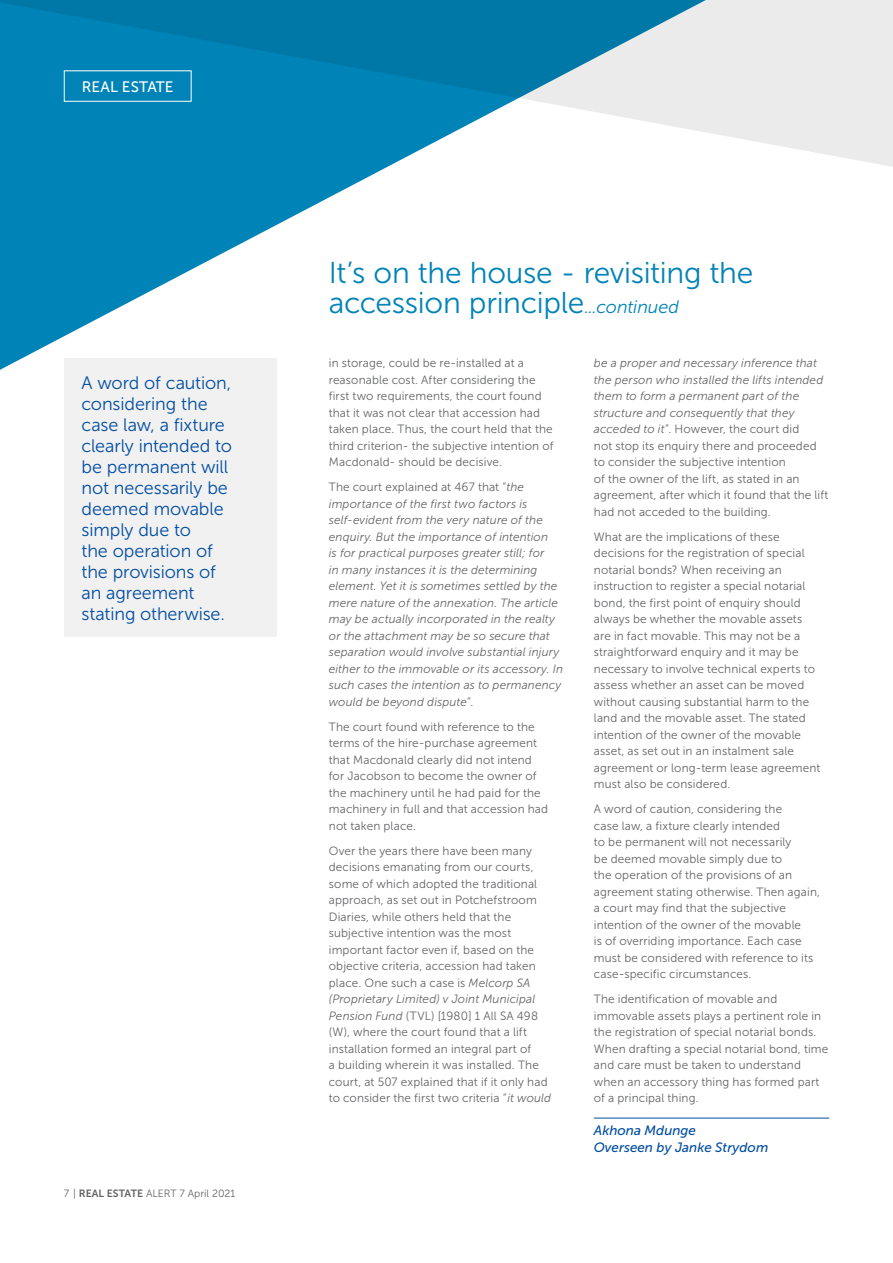
<style>
.page{position:relative;width:893px;height:1263px;background:#fff}
.page>*{position:absolute;margin:0;border:0;box-sizing:border-box;transform-origin:0 0}
.t1{font:30px/30px "Museo Sans 300";letter-spacing:-.01em;color:#0083b6}
.t2{font:18px/21px "Museo Sans 300";letter-spacing:-.005em;color:#034ea2}
.t3{font:15.15px "Museo Sans 500";letter-spacing:.005em;color:#fff}
.t4{font:italic 13.5px/16.2px "Museo Sans 500";color:#034ea2}
.t5{font:12px/16.5px "Museo Sans 300";letter-spacing:.01em;color:#636466}
.t6{font:italic 12px/16.5px "Museo Sans 300";letter-spacing:.01em;color:#636466}
.t7{font:10.5px "Museo Sans 300";color:#636466}
.s1{font-family:"Museo Sans 700"}
.s2{font-style:italic;font-size:18px}
.s3{font-style:normal}
.s4{font-style:italic}
</style>
<div class="page">
<svg style="left:0;top:189px;width:345px;height:181px;fill:#0083b6"></svg>
<svg style="left:0;top:0;width:893px;height:189px"></svg>
<div style="left:64px;top:70px;width:128px;height:32px;border:1px solid #fff"></div>
<hr style="left:594px;top:1118px;width:235px;height:1px;background:#034ea2">
<div style="left:65px;top:358px;width:212px;height:279px;background:#f1f1f2"></div>
<p class="t3" style="left:82px;top:78px;width:93px">REAL ESTATE</p>
<h2 class="t2" style="left:82px;top:372px;width:152px">A word of caution, considering the case law, a fixture clearly intended to be permanent will not necessarily be deemed movable simply due to<br>the operation of the provisions of an agreement stating otherwise.</h2>
<p class="t7" style="left:64px;top:1188px;width:173px">7 | <span class="s1">REAL ESTATE</span> ALERT 7 April 2021</p>
<h1 class="t1" style="left:329px;top:258px;width:426px">It’s on the house - revisiting the accession principle<span class="s2">...continued</span></h1>
<p class="t5" style="left:329px;top:355px;width:226px">in storage, could be re-installed at a reasonable cost. After considering the first two requirements, the court found that it was not clear that accession had taken place. Thus, the court held that the third criterion- the subjective intention of Macdonald- should be decisive.</p>
<p class="t6" style="left:329px;top:479px;width:236px"><span class="s3">The court explained at 467 that “</span>the importance of the first two factors is self-evident from the very nature of the enquiry. But the importance of intention<br>is for practical purposes greater still; for<br>in many instances it is the determining element. Yet it is sometimes settled by the mere nature of the annexation. The article may be actually incorporated in the realty or the attachment may be so secure that separation would involve substantial injury either to the immovable or its accessory. In such cases the intention as to permanency would be beyond dispute<span class="s3">”.</span></p>
<p class="t5" style="left:329px;top:718px;width:221px">The court found with reference to the terms of the hire-purchase agreement that Macdonald clearly did not intend for Jacobson to become the owner of the machinery until he had paid for the machinery in full and that accession had not taken place.</p>
<p class="t5" style="left:329px;top:842px;width:224px">Over the years there have been many decisions emanating from our courts, some of which adopted the traditional approach, as set out in Potchefstroom Diaries, while others held that the subjective intention was the most important factor even if, based on the objective criteria, accession had taken place. One such a case is <span class="s4">Melcorp SA (Proprietary Limited) v Joint Municipal Pension Fund</span> (TVL) [1980] 1 All SA 498 (W), where the court found that a lift installation formed an integral part of<br>a building wherein it was installed. The court, at 507 explained that if it only had to consider the first two criteria “<span class="s4">it would</span></p>
<p class="t5" style="left:594px;top:355px;width:236px"><span class="s4">be a proper and necessary inference that the person who installed the lifts intended them to form a permanent part of the structure and consequently that they acceded to it</span>”. However, the court did<br>not stop its enquiry there and proceeded to consider the subjective intention<br>of the owner of the lift, as stated in an agreement, after which it found that the lift had not acceded to the building.</p>
<p class="t5" style="left:594px;top:528px;width:228px">What are the implications of these decisions for the registration of special notarial bonds? When receiving an instruction to register a special notarial bond, the first point of enquiry should always be whether the movable assets are in fact movable. This may not be a straightforward enquiry and it may be necessary to involve technical experts to assess whether an asset can be moved without causing substantial harm to the land and the movable asset. The stated intention of the owner of the movable asset, as set out in an instalment sale agreement or long-term lease agreement must also be considered.</p>
<p class="t5" style="left:594px;top:801px;width:228px">A word of caution, considering the<br>case law, a fixture clearly intended<br>to be permanent will not necessarily<br>be deemed movable simply due to<br>the operation of the provisions of an agreement stating otherwise. Then again, a court may find that the subjective intention of the owner of the movable<br>is of overriding importance. Each case must be considered with reference to its case-specific circumstances.</p>
<p class="t5" style="left:594px;top:991px;width:236px">The identification of movable and immovable assets plays a pertinent role in the registration of special notarial bonds.<br>When drafting a special notarial bond, time and care must be taken to understand when an accessory thing has formed part of a principal thing.</p>
<p class="t4" style="left:594px;top:1123px;width:176px">Akhona Mdunge<br>Overseen by Janke Strydom</p>
</div>
